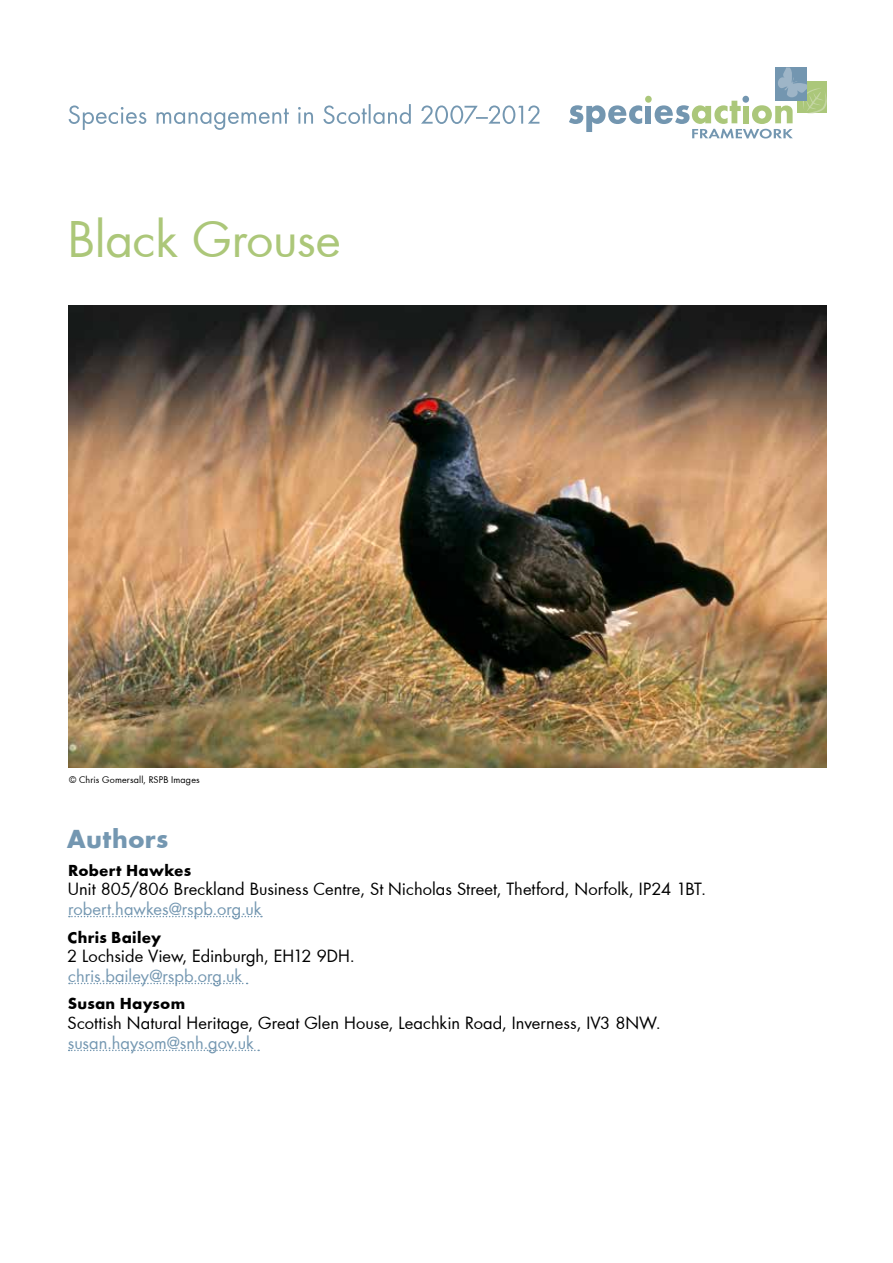
<style>
.page{position:relative;width:893px;height:1263px;background:#fff}
.page>*{position:absolute;margin:0;border:0;box-sizing:border-box;transform-origin:0 0}
.Body_R_left{font:48px "Futura";letter-spacing:-.005em;color:#acc779}
.Body_R_left-2{font:700 27px "Futura";letter-spacing:.005em;color:#7497b1}
.Body_R_left-3{font:16.5px/19.8px "Futura";color:#000}
.credit{font:9px "Futura";letter-spacing:.02em;color:#000}
.s1{font-weight:700}
.s2{color:#7497b1}
</style>
<div class="page">
<svg style="left:69px;top:916px;width:193px;height:1px"></svg>
<svg style="left:69px;top:983px;width:179px;height:1px"></svg>
<svg style="left:69px;top:1049px;width:190px;height:2px"></svg>
<svg style="left:569px;top:68px;width:258px;height:71px"></svg>
<svg style="left:69px;top:104px;width:470px;height:26px"></svg>
<img style="left:69px;top:306px;width:758px;height:462px">
<p class="Body_R_left" style="left:68px;top:206px;width:274px">Black Grouse</p>
<h5 class="credit" style="left:69px;top:774px;width:132px">© Chris Gomersall, RSPB Images</h5>
<p class="Body_R_left-2" style="left:67px;top:827px;width:103px">Authors</p>
<p class="Body_R_left-3" style="left:68px;top:859px;width:640px"><span class="s1">Robert Hawkes<br></span>Unit 805/806 Breckland Business Centre, St Nicholas Street, Thetford, Norfolk, IP24 1BT. <span class="s2">robert.hawkes@rspb.org.uk</span></p>
<p class="Body_R_left-3" style="left:67px;top:926px;width:289px"><span class="s1">Chris Bailey<br></span>2 Lochside View, Edinburgh, EH12 9DH. <span class="s2">chris.bailey@rspb.org.uk</span></p>
<p class="Body_R_left-3" style="left:68px;top:993px;width:595px"><span class="s1">Susan Haysom<br></span>Scottish Natural Heritage, Great Glen House, Leachkin Road, Inverness, IV3 8NW. <span class="s2">susan.haysom@snh.gov.uk</span></p>
</div>
